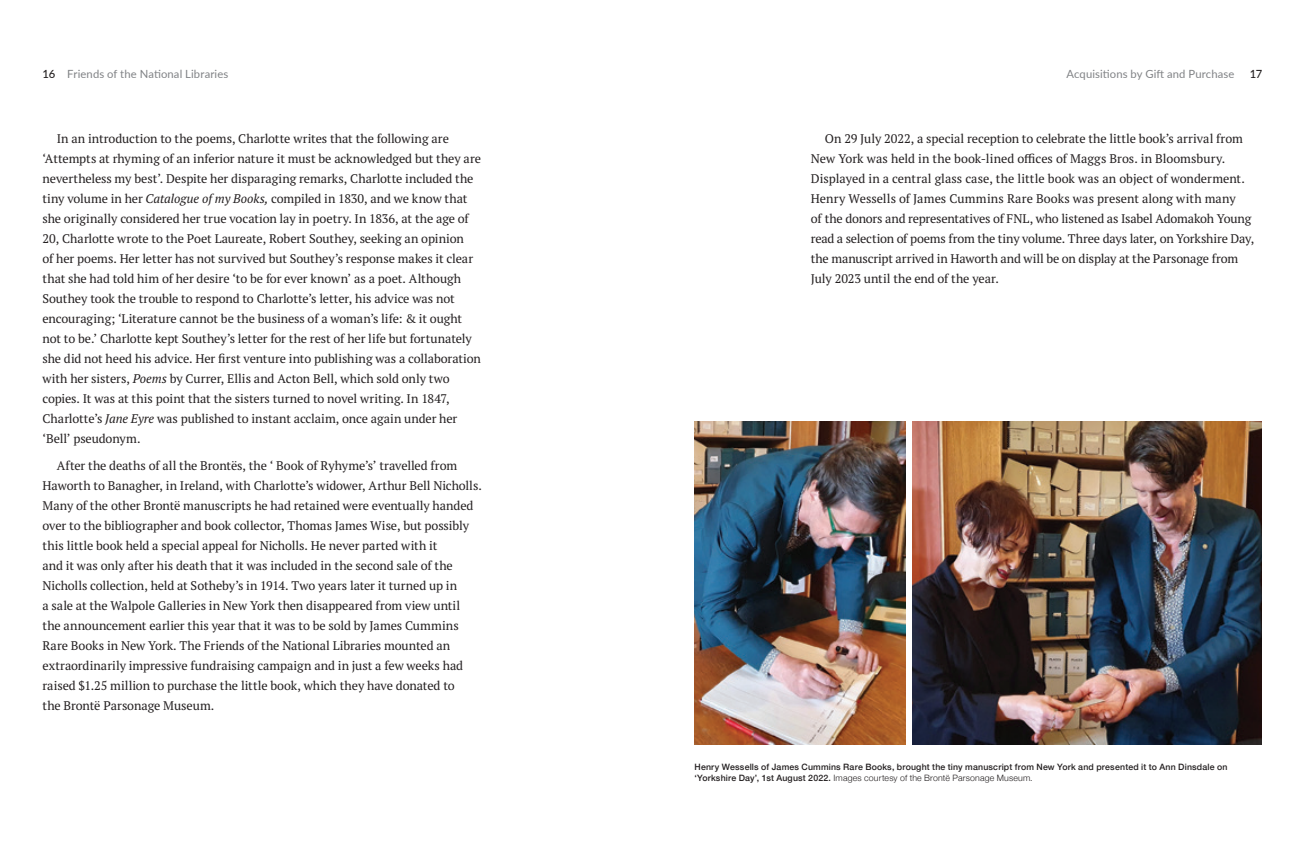
<style>
.page{position:relative;width:1304px;height:854px;background:#fff}
.page>*{position:absolute;margin:0;border:0;box-sizing:border-box;transform-origin:0 0}
.t1{font:12.5px/20px "PT Serif Pro";letter-spacing:-.01em;color:#231f20}
.t2{font:11.25px "Lato";letter-spacing:.01em;color:#808285}
.t3{font:500 11.25px "Lato";color:#231f20}
.t4{font:500 8.75px/10.6px "Helvetica Neue";letter-spacing:.02em;color:#231f20}
.s1{font-weight:500;color:#231f20}
.s2{font-style:italic}
.s3{font-weight:300}
</style>
<div class="page">
<img style="left:912px;top:422px;width:349px;height:322px">
<img style="left:694px;top:422px;width:211px;height:322px">
<p class="t2" style="left:43px;top:66px;width:187px"><span class="s1">16</span> Friends of the National Libraries</p>
<p class="t1" style="left:43px;top:128px;width:440px;text-indent:14px">In an introduction to the poems, Charlotte writes that the following are ‘Attempts at rhyming of an inferior nature it must be acknowledged but they are nevertheless my best’. Despite her disparaging remarks, Charlotte included the tiny volume in her <span class="s2">Catalogue of my Books,</span> compiled in 1830, and we know that she originally considered her true vocation lay in poetry. In 1836, at the age of 20, Charlotte wrote to the Poet Laureate, Robert Southey, seeking an opinion<br>of her poems. Her letter has not survived but Southey’s response makes it clear that she had told him of her desire ‘to be for ever known’ as a poet. Although Southey took the trouble to respond to Charlotte’s letter, his advice was not encouraging; ‘Literature cannot be the business of a woman’s life: &amp; it ought not to be.’ Charlotte kept Southey’s letter for the rest of her life but fortunately she did not heed his advice. Her first venture into publishing was a collaboration with her sisters, <span class="s2">Poems</span> by Currer, Ellis and Acton Bell, which sold only two copies. It was at this point that the sisters turned to novel writing. In 1847, Charlotte’s <span class="s2">Jane Eyre</span> was published to instant acclaim, once again under her ‘Bell’ pseudonym.</p>
<p class="t1" style="left:43px;top:455px;width:441px;text-indent:14px">After the deaths of all the Brontës, the ‘ Book of Ryhyme’s’ travelled from Haworth to Banagher, in Ireland, with Charlotte’s widower, Arthur Bell Nicholls.<br>Many of the other Brontë manuscripts he had retained were eventually handed over to the bibliographer and book collector, Thomas James Wise, but possibly this little book held a special appeal for Nicholls. He never parted with it<br>and it was only after his death that it was included in the second sale of the Nicholls collection, held at Sotheby’s in 1914. Two years later it turned up in<br>a sale at the Walpole Galleries in New York then disappeared from view until<br>the announcement earlier this year that it was to be sold by James Cummins Rare Books in New York. The Friends of the National Libraries mounted an extraordinarily impressive fundraising campaign and in just a few weeks had raised $1.25 million to purchase the little book, which they have donated to<br>the Brontë Parsonage Museum.</p>
<p class="t2" style="left:1066px;top:66px;width:169px">Acquisitions by Gift and Purchase</p>
<p class="t3" style="left:1250px;top:66px;width:14px">17</p>
<p class="t1" style="left:811px;top:128px;width:445px;text-indent:14px">On 29 July 2022, a special reception to celebrate the little book’s arrival from New York was held in the book-lined offices of Maggs Bros. in Bloomsbury.<br>Displayed in a central glass case, the little book was an object of wonderment.<br>Henry Wessells of James Cummins Rare Books was present along with many<br>of the donors and representatives of FNL, who listened as Isabel Adomakoh Young read a selection of poems from the tiny volume. Three days later, on Yorkshire Day, the manuscript arrived in Haworth and will be on display at the Parsonage from July 2023 until the end of the year.</p>
<p class="t4" style="left:694px;top:761px;width:535px">Henry Wessells of James Cummins Rare Books, brought the tiny manuscript from New York and presented it to Ann Dinsdale on ‘Yorkshire Day’, 1st August 2022. <span class="s3">Images courtesy of the Brontë Parsonage Museum.</span></p>
</div>
